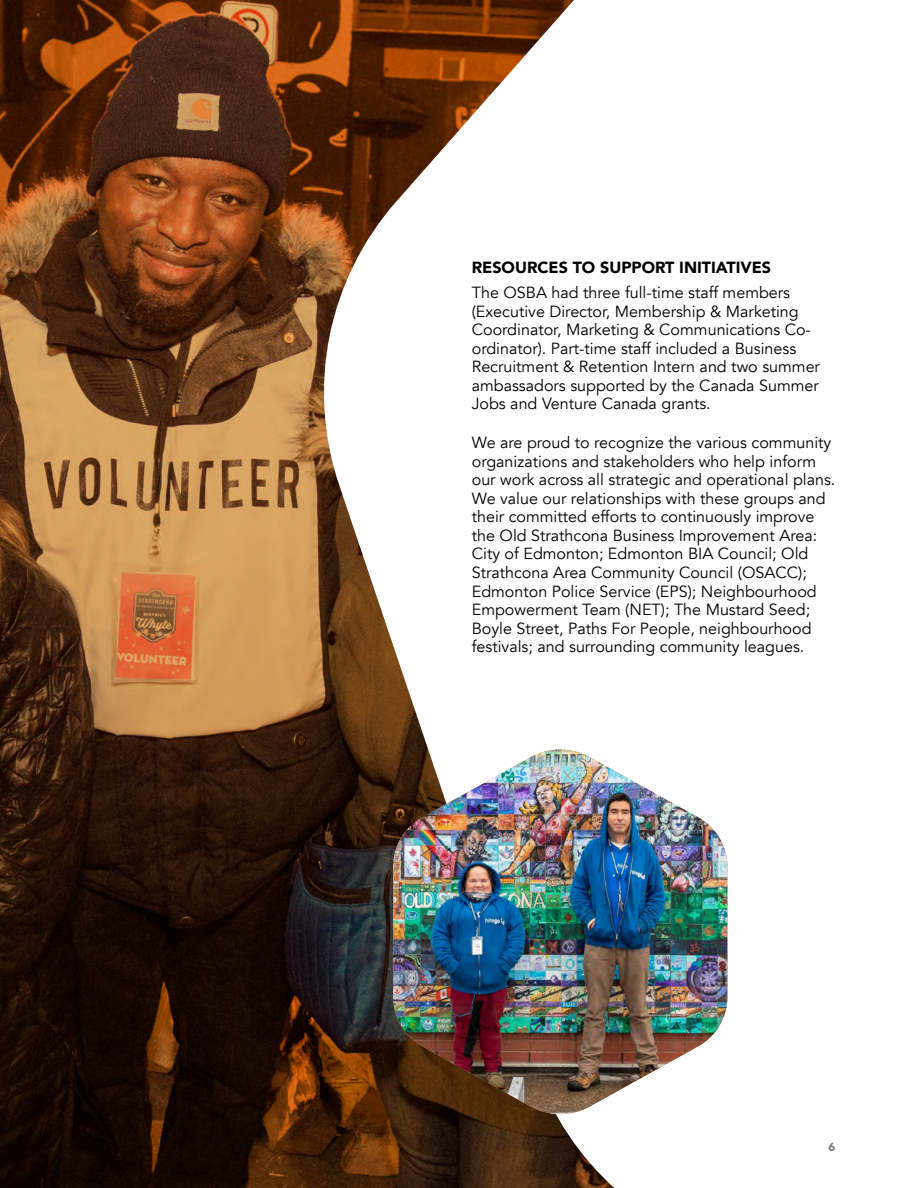
<style>
.page{position:relative;width:918px;height:1188px;background:#fff}
.page>*{position:absolute;margin:0;border:0;box-sizing:border-box;transform-origin:0 0}
.t1{font:16.2px/18.6px "Avenir";color:#000}
.t2{font:900 16.2px "Avenir";color:#000}
.t3{font:700 13.5px "Neutra Text";color:#7c7c7c}
</style>
<div class="page">
<img style="left:0;top:0;width:320px;height:1188px">
<svg style="left:320px;top:0;width:408px;height:1188px"></svg>
<img style="left:393px;top:750px;width:334px;height:364px">
<p class="t2" style="left:472px;top:253px;width:301px">RESOURCES TO SUPPORT INITIATIVES</p>
<p class="t1" style="left:472px;top:284px;width:350px">The OSBA had three full-time staff members (Executive Director, Membership &amp; Marketing Coordinator, Marketing &amp; Communications Co&shy;ordinator). Part-time staff included a Business Recruitment &amp; Retention Intern and two summer ambassadors supported by the Canada Summer Jobs and Venture Canada grants.</p>
<p class="t1" style="left:472px;top:434px;width:365px">We are proud to recognize the various community organizations and stakeholders who help inform our work across all strategic and operational plans.<br>We value our relationships with these groups and their committed efforts to continuously improve the Old Strathcona Business Improvement Area:<br>City of Edmonton; Edmonton BIA Council; Old Strathcona Area Community Council (OSACC); Edmonton Police Service (EPS); Neighbourhood Empowerment Team (NET); The Mustard Seed; Boyle Street, Paths For People, neighbourhood festivals; and surrounding community leagues.</p>
<p class="t3" style="left:828px;top:1138px;width:9px">6</p>
</div>
